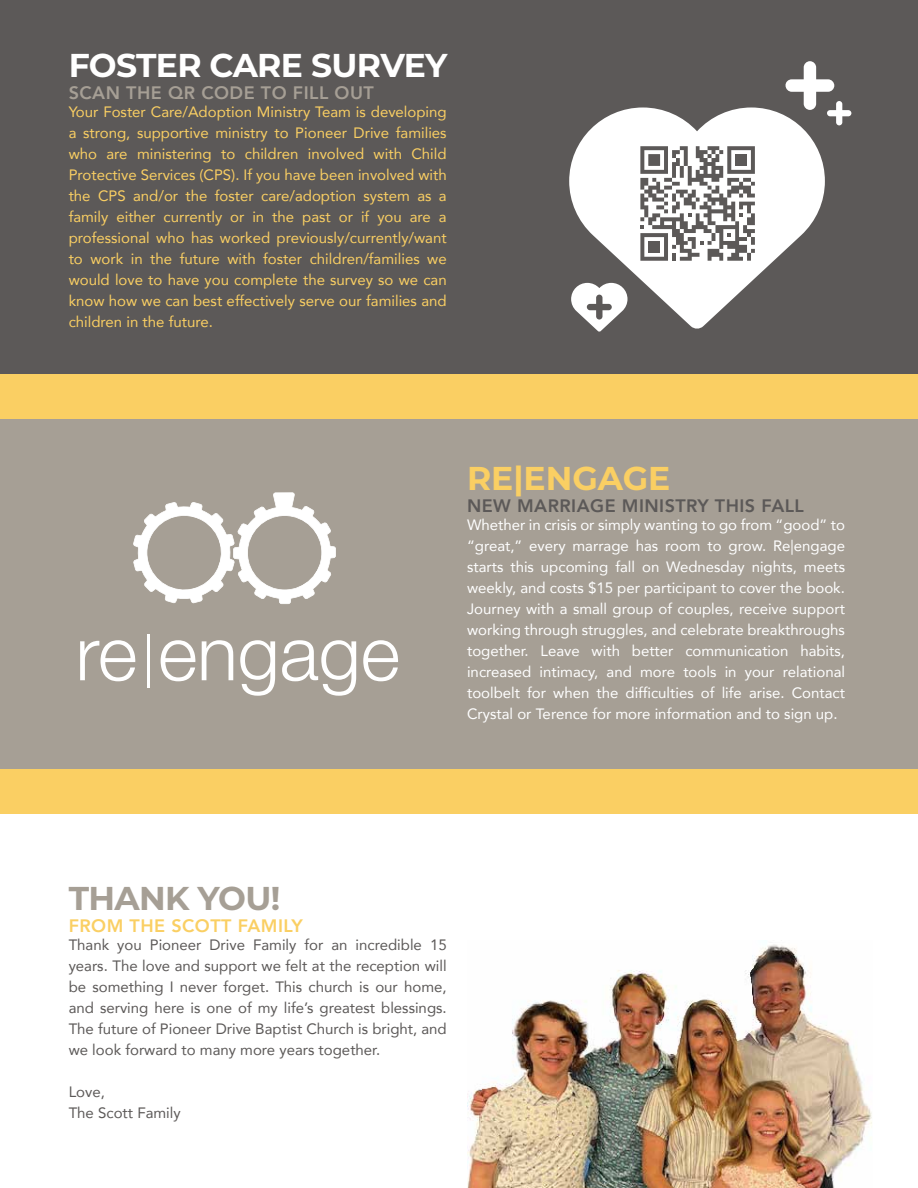
<style>
.page{position:relative;width:918px;height:1188px;background:#fff}
.page>*{position:absolute;margin:0;border:0;box-sizing:border-box;transform-origin:0 0}
.t1{font:700 33px "Montserrat";letter-spacing:-.02em;color:#fff}
.t2{font:700 33px "Montserrat";color:#facf63}
.t3{font:700 33px "Montserrat";letter-spacing:-.02em;color:#a69f95}
.t4{font:800 18px "Avenir";letter-spacing:.025em;color:#5c5958}
.t5{font:800 18px "Avenir";letter-spacing:.025em;color:#a69f95}
.t6{font:800 18px "Avenir";letter-spacing:.025em;color:#facf63}
.t7{font:15px/21px "Avenir";color:#facf63;text-align:justify}
.t8{font:15px/21px "Avenir";color:#fff;text-align:justify}
.t9{font:15px/21px "Avenir";color:#5c5958;text-align:justify}
</style>
<div class="page">
<img style="left:467px;top:944px;width:405px;height:244px">
<div style="left:0;top:396px;width:918px;height:396px;background:#a69f95"></div>
<div style="left:0;top:0;width:918px;height:399px;background:#5c5958"></div>
<svg style="left:133px;top:492px;width:203px;height:112px"></svg>
<svg style="left:80px;top:640px;width:55px;height:41px"></svg>
<svg style="left:161px;top:640px;width:34px;height:41px"></svg>
<svg style="left:202px;top:640px;width:31px;height:40px"></svg>
<svg style="left:240px;top:640px;width:35px;height:56px"></svg>
<svg style="left:282px;top:640px;width:74px;height:56px"></svg>
<svg style="left:363px;top:640px;width:35px;height:41px"></svg>
<hr style="left:147px;top:634px;width:3px;height:54px;background:#fff">
<div style="left:0;top:374px;width:918px;height:45px;background:#facf63"></div>
<div style="left:0;top:769px;width:918px;height:45px;background:#facf63"></div>
<svg style="left:785px;top:61px;width:66px;height:64px"></svg>
<svg style="left:569px;top:107px;width:256px;height:222px;fill:#fff"></svg>
<svg style="left:640px;top:146px;width:115px;height:115px"></svg>
<svg style="left:571px;top:283px;width:57px;height:49px"></svg>
<h1 class="t1" style="left:69px;top:42px;width:380px">FOSTER CARE SURVEY</h1>
<p class="t5" style="left:69px;top:79px;width:307px">SCAN THE QR CODE TO FILL OUT</p>
<p class="t7" style="left:69px;top:101px;width:380px">Your Foster Care/Adoption Ministry Team is developing a strong, supportive ministry to Pioneer Drive families who are ministering to children involved with Child Protective Services (CPS). If you have been involved with the CPS and/or the foster care/adoption system as a family either currently or in the past or if you are a professional who has worked previously/currently/want to work in the future with foster children/families we would love to have you complete the survey so we can know how we can best effectively serve our families and children in the future.</p>
<h1 class="t2" style="left:467px;top:455px;width:205px">RE|ENGAGE</h1>
<p class="t4" style="left:467px;top:491px;width:338px">NEW MARRIAGE MINISTRY THIS FALL</p>
<p class="t8" style="left:467px;top:514px;width:380px">Whether in crisis or simply wanting to go from “good” to “great,” every marrage has room to grow. Re|engage starts this upcoming fall on Wednesday nights, meets weekly, and costs $15 per participant to cover the book.<br>Journey with a small group of couples, receive support working through struggles, and celebrate breakthroughs together. Leave with better communication habits, increased intimacy, and more tools in your relational toolbelt for when the difficulties of life arise. Contact Crystal or Terence for more information and to sign up.</p>
<h1 class="t3" style="left:69px;top:875px;width:213px">THANK YOU!</h1>
<p class="t6" style="left:69px;top:911px;width:235px">FROM THE SCOTT FAMILY</p>
<p class="t9" style="left:69px;top:934px;width:380px">Thank you Pioneer Drive Family for an incredible 15 years. The love and support we felt at the reception will be something I never forget. This church is our home, and serving here is one of my life’s greatest blessings.<br>The future of Pioneer Drive Baptist Church is bright, and we look forward to many more years together.</p>
<p class="t9" style="left:69px;top:1081px;width:114px">Love,<br>The Scott Family</p>
</div>
